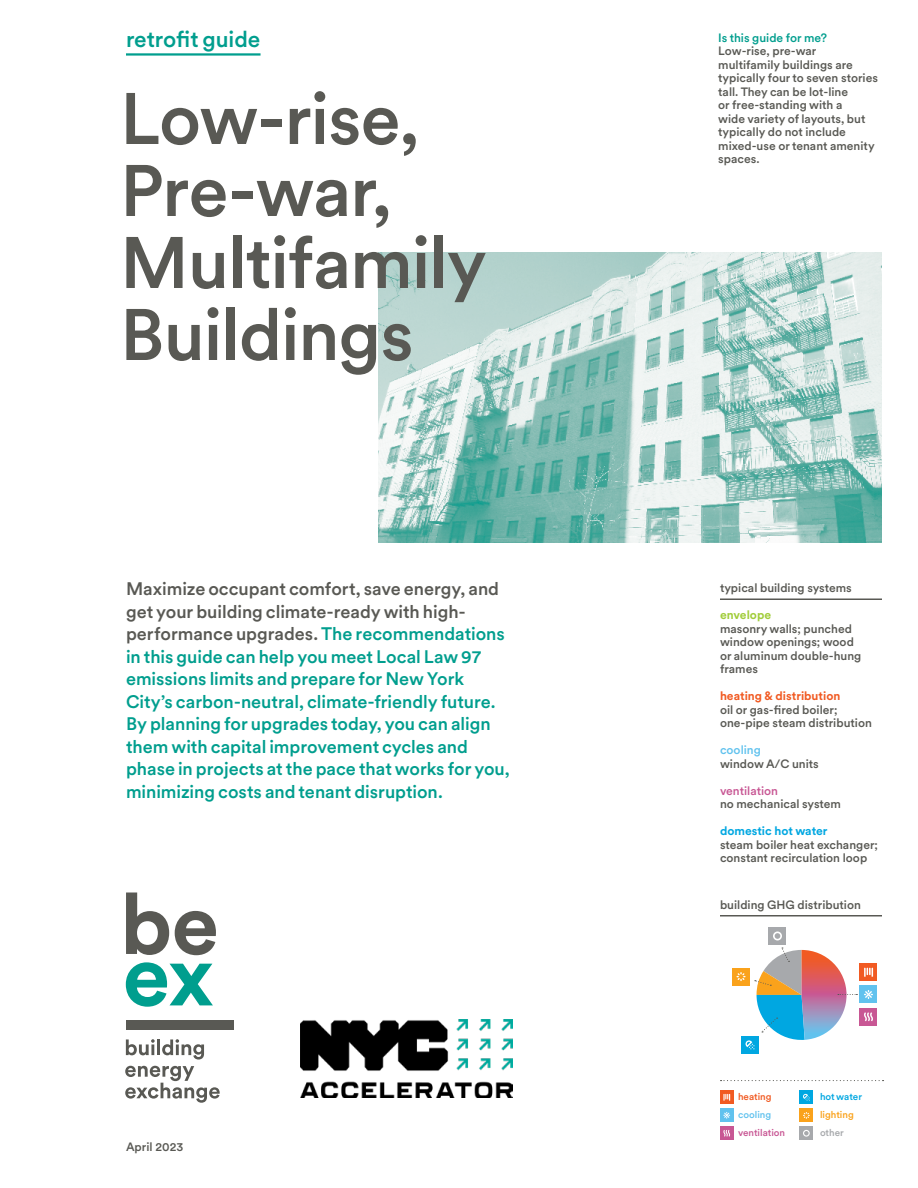
<style>
.page{position:relative;width:918px;height:1188px;background:#fff}
.page>*{position:absolute;margin:0;border:0;box-sizing:border-box;transform-origin:0 0}
.t1{font:500 72px/72px "Circular XX";letter-spacing:-.015em;color:#595954}
.t2{font:500 22.5px "Circular XX";color:#009e8e}
.t3{font:500 18px/22.5px "Circular XX";letter-spacing:-.005em;color:#009e8e}
.t4{font:500 12px/13.5px "Circular XX";color:#595954}
.t5{font:700 12px "Circular XX";color:#f15a22}
.t6{font:500 12px "Circular XX";color:#009e8e}
.t7{font:700 12px "Circular XX";color:#00a7e1}
.t8{font:500 12px "Circular XX";color:#c85794}
.t9{font:700 12px "Circular XX";color:#a1cd3a}
.t10{font:500 12px "Circular XX";color:#61c2ee}
.t11{font:500 9.75px "Circular XX";color:#c85794}
.t12{font:500 9.75px "Circular XX";color:#faa21b}
.t13{font:500 9.75px "Circular XX";letter-spacing:-.005em;color:#00a7e1}
.t14{font:500 9.75px "Circular XX";color:#f15a22}
.t15{font:500 9.75px "Circular XX";color:#61c2ee}
.t16{font:500 9.75px "Circular XX";color:#a7a9ac}
.s1{color:#595954}
</style>
<div class="page">
<img style="left:378px;top:252px;width:504px;height:291px">
<hr style="left:720px;top:598px;width:162px;height:2px;background:#595954">
<hr style="left:720px;top:915px;width:162px;height:1px;background:#595954">
<svg style="left:721px;top:1080px;width:163px;height:1px"></svg>
<hr style="left:126px;top:53px;width:135px;height:3px;background:#009e8e">
<div style="left:126px;top:1020px;width:108px;height:10px;background:#595954"></div>
<svg style="left:126px;top:962px;width:87px;height:45px"></svg>
<svg style="left:126px;top:893px;width:90px;height:62px"></svg>
<svg style="left:126px;top:1039px;width:29px;height:16px"></svg>
<hr style="left:157px;top:1039px;width:3px;height:16px;background:#595954">
<svg style="left:162px;top:1039px;width:42px;height:21px"></svg>
<svg style="left:125px;top:1066px;width:95px;height:37px"></svg>
<div style="left:741px;top:1036px;width:18px;height:18px;background:#00a7e1"></div>
<div style="left:860px;top:963px;width:18px;height:18px;background:#f15a22"></div>
<svg style="left:864px;top:968px;width:9px;height:9px"></svg>
<div style="left:860px;top:986px;width:18px;height:18px;background:#61c2ee"></div>
<svg style="left:864px;top:990px;width:9px;height:9px"></svg>
<div style="left:860px;top:1008px;width:18px;height:18px;background:#c85794"></div>
<svg style="left:864px;top:1012px;width:9px;height:9px"></svg>
<div style="left:732px;top:968px;width:18px;height:18px;background:#faa21b"></div>
<div style="left:768px;top:927px;width:18px;height:18px;background:#a7a9ac"></div>
<svg style="left:773px;top:932px;width:9px;height:8px"></svg>
<svg style="left:737px;top:948px;width:120px;height:101px"></svg>
<div style="left:800px;top:1108px;width:13px;height:14px;background:#faa21b"></div>
<svg style="left:803px;top:1112px;width:7px;height:7px"></svg>
<div style="left:800px;top:1090px;width:13px;height:14px;background:#00a7e1"></div>
<svg style="left:803px;top:1094px;width:7px;height:7px"></svg>
<div style="left:800px;top:1126px;width:13px;height:14px;background:#a7a9ac"></div>
<svg style="left:803px;top:1130px;width:7px;height:7px"></svg>
<div style="left:720px;top:1126px;width:14px;height:14px;background:#c85794"></div>
<svg style="left:723px;top:1130px;width:7px;height:7px"></svg>
<div style="left:720px;top:1108px;width:14px;height:14px;background:#61c2ee"></div>
<svg style="left:723px;top:1112px;width:7px;height:7px"></svg>
<div style="left:720px;top:1090px;width:14px;height:14px;background:#f15a22"></div>
<svg style="left:723px;top:1094px;width:7px;height:7px"></svg>
<img style="left:300px;top:1019px;width:212px;height:79px">
<h2 class="t2" style="left:126px;top:24px;width:136px">retrofit guide</h2>
<p class="t6" style="left:718px;top:29px;width:110px">Is this guide for me?</p>
<p class="t4" style="left:718px;top:44px;width:161px">Low-rise, pre-war multifamily buildings are typically four to seven stories tall. They can be lot-line<br>or free-standing with a<br>wide variety of layouts, but typically do not include mixed-use or tenant amenity</p>
<h1 class="t1" style="left:120px;top:79px;width:301px">Low-rise,</h1>
<p class="t4" style="left:718px;top:152px;width:43px">spaces.</p>
<h1 class="t1" style="left:120px;top:151px;width:368px">Pre-war,<br>Multifamily<br>Buildings</h1>
<p class="t3" style="left:126px;top:577px;width:385px"><span class="s1">Maximize occupant comfort, save energy, and get your building climate-ready with high&shy;performance upgrades.</span> The recommendations in this guide can help you meet Local Law 97 emissions limits and prepare for New York City’s carbon-neutral, climate-friendly future.<br>By planning for upgrades today, you can align them with capital improvement cycles and phase in projects at the pace that works for you, minimizing costs and tenant disruption.</p>
<p class="t4" style="left:720px;top:581px;width:133px">typical building systems</p>
<p class="t9" style="left:720px;top:607px;width:53px">envelope</p>
<p class="t4" style="left:720px;top:621px;width:143px">masonry walls; punched window openings; wood or aluminum double-hung frames</p>
<p class="t5" style="left:720px;top:688px;width:122px">heating &amp; distribution</p>
<p class="t4" style="left:720px;top:702px;width:153px">oil or gas-fired boiler; one-pipe steam distribution</p>
<p class="t10" style="left:720px;top:742px;width:42px">cooling</p>
<p class="t4" style="left:720px;top:756px;width:100px">window A/C units</p>
<p class="t8" style="left:720px;top:782px;width:60px">ventilation</p>
<p class="t4" style="left:720px;top:797px;width:123px">no mechanical system</p>
<p class="t7" style="left:720px;top:823px;width:109px">domestic hot water</p>
<p class="t4" style="left:720px;top:837px;width:160px">steam boiler heat exchanger; constant recirculation loop</p>
<p class="t4" style="left:720px;top:897px;width:143px">building GHG distribution</p>
<p class="t4" style="left:126px;top:1140px;width:59px">April 2023</p>
<p class="t14" style="left:738px;top:1090px;width:35px">heating</p>
<p class="t15" style="left:738px;top:1108px;width:35px">cooling</p>
<p class="t11" style="left:738px;top:1126px;width:49px">ventilation</p>
<p class="t13" style="left:820px;top:1090px;width:44px">hot water</p>
<p class="t16" style="left:820px;top:1126px;width:25px">other</p>
<p class="t12" style="left:820px;top:1108px;width:35px">lighting</p>
</div>
